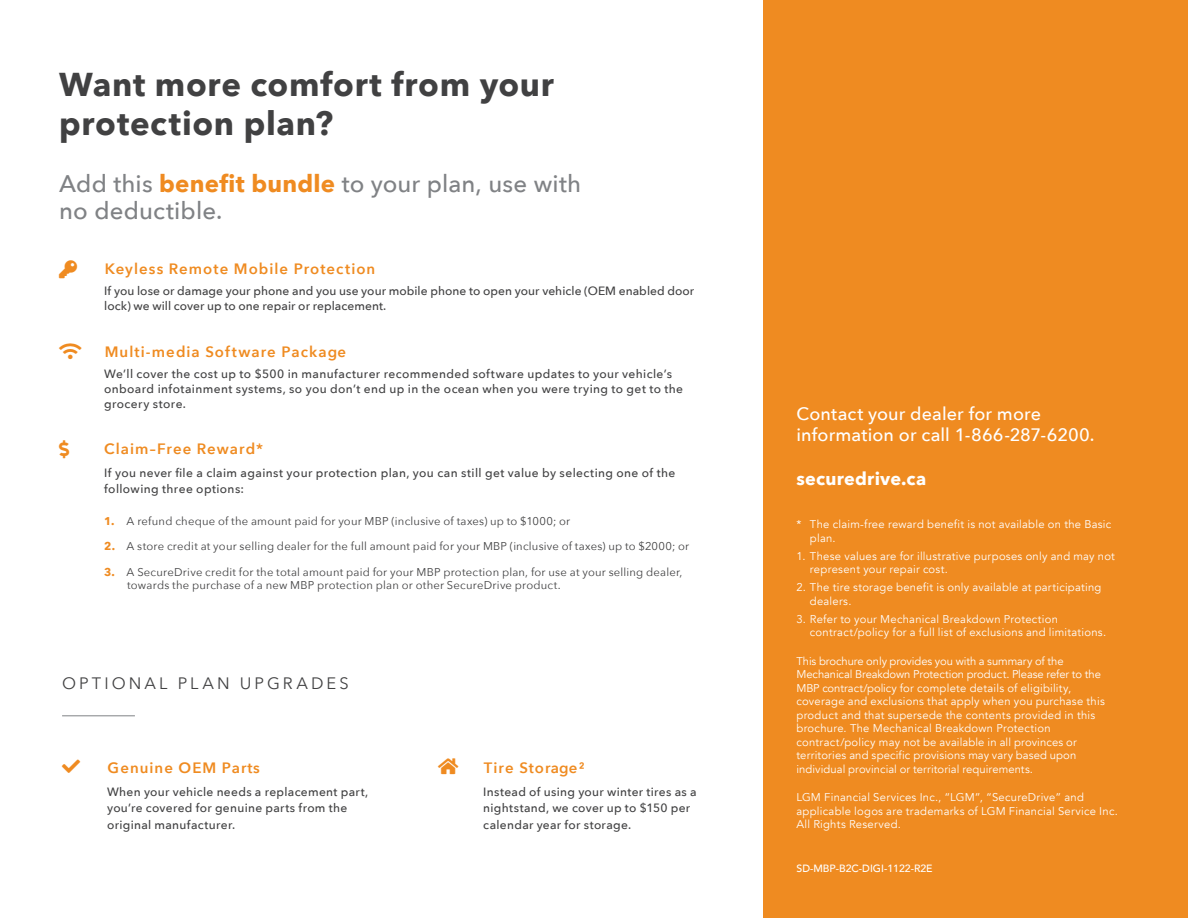
<style>
.page{position:relative;width:1188px;height:918px;background:#fff}
.page>*{position:absolute;margin:0;border:0;box-sizing:border-box;transform-origin:0 0}
.t1{font:700 33px/39px "Avenir Next";letter-spacing:.02em;color:#414142}
.t2{font:500 24px/27px "Avenir Next";letter-spacing:.005em;color:#808285}
.t3{font:500 18px/21px "Avenir Next";letter-spacing:.005em;color:#fff}
.t4{font:700 18px "Avenir Next";letter-spacing:.015em;color:#fff}
.t5{font:16.5px "Avenir Next";letter-spacing:.19em;color:#414142}
.t6{font:600 15px "Avenir Next";letter-spacing:.07em;color:#ef8b21}
.t7{font:500 12px/16.5px "Avenir Next";letter-spacing:.03em;color:#414142}
.t8{font:500 12px/15px "Avenir Next";letter-spacing:.005em;color:#414142}
.t9{font:11.25px/13.5px "Avenir";letter-spacing:.02em;color:#fff}
.t10{font:11.25px/13.5px "Avenir Next";letter-spacing:.02em;color:#414142}
.t11{font:500 10.5px "Avenir";color:#fff}
.s1{font-weight:700;color:#ef8b21}
</style>
<div class="page">
<div style="left:763px;top:0;width:425px;height:918px;background:#ef8b21"></div>
<hr style="left:62px;top:715px;width:73px;height:1px;background:#808285">
<h1 class="t1" style="left:59px;top:65px;width:496px">Want more comfort from your protection plan?</h1>
<h2 class="t2" style="left:59px;top:170px;width:524px">Add this <span class="s1">benefit bundle</span> to your plan, use with no deductible.</h2>
<h3 class="t6" style="left:105px;top:256px;width:272px">Keyless Remote Mobile Protection</h3>
<p class="t8" style="left:104px;top:283px;width:592px">If you lose or damage your phone and you use your mobile phone to open your vehicle (OEM enabled door lock) we will cover up to one repair or replacement.</p>
<h3 class="t6" style="left:105px;top:339px;width:243px">Multi-media Software Package</h3>
<p class="t7" style="left:104px;top:366px;width:580px;line-height:15px">We’ll cover the cost up to $500 in manufacturer recommended software updates to your vehicle’s onboard infotainment systems, so you don’t end up in the ocean when you were trying to get to the grocery store.</p>
<h3 class="t6" style="left:104px;top:436px;width:161px">Claim–Free Reward*</h3>
<p class="t7" style="left:104px;top:464px;width:573px">If you never file a claim against your protection plan, you can still get value by selecting one of the following three options:</p>
<p class="t10" style="left:104px;top:514px;width:468px"><span class="s1">1.</span> A refund cheque of the amount paid for your MBP (inclusive of taxes) up to $1000; or</p>
<p class="t10" style="left:104px;top:539px;width:587px"><span class="s1">2.</span> A store credit at your selling dealer for the full amount paid for your MBP (inclusive of taxes) up to $2000; or</p>
<p class="t10" style="left:127px;top:565px;width:557px;text-indent:-23px"><span class="s1">3.</span> A SecureDrive credit for the total amount paid for your MBP protection plan, for use at your selling dealer, towards the purchase of a new MBP protection plan or other SecureDrive product.</p>
<h3 class="t5" style="left:62px;top:670px;width:288px">OPTIONAL PLAN UPGRADES</h3>
<h3 class="t6" style="left:108px;top:755px;width:154px">Genuine OEM Parts</h3>
<p class="t7" style="left:107px;top:783px;width:263px">When your vehicle needs a replacement part, you’re covered for genuine parts from the original manufacturer.</p>
<h3 class="t6" style="left:484px;top:755px;width:103px">Tire Storage²</h3>
<p class="t7" style="left:483px;top:783px;width:215px">Instead of using your winter tires as a nightstand, we cover up to $150 per calendar year for storage.</p>
<h3 class="t3" style="left:796px;top:403px;width:299px">Contact your dealer for more information or call 1-866-287-6200.</h3>
<h3 class="t4" style="left:796px;top:463px;width:131px">securedrive.ca</h3>
<p class="t9" style="left:810px;top:518px;width:303px;text-indent:-14px">* The claim-free reward benefit is not available on the Basic plan.</p>
<p class="t9" style="left:810px;top:549px;width:306px;text-indent:-14px">1. These values are for illustrative purposes only and may not represent your repair cost.</p>
<p class="t9" style="left:810px;top:581px;width:293px;text-indent:-14px">2. The tire storage benefit is only available at participating dealers.</p>
<p class="t9" style="left:810px;top:612px;width:298px;text-indent:-14px">3. Refer to your Mechanical Breakdown Protection contract/policy for a full list of exclusions and limitations.</p>
<p class="t9" style="left:796px;top:654px;width:310px">This brochure only provides you with a summary of the Mechanical Breakdown Protection product. Please refer to the MBP contract/policy for complete details of eligibility, coverage and exclusions that apply when you purchase this product and that supersede the contents provided in this brochure. The Mechanical Breakdown Protection contract/policy may not be available in all provinces or territories and specific provisions may vary based upon individual provincial or territorial requirements.</p>
<p class="t9" style="left:796px;top:791px;width:323px">LGM Financial Services Inc., “LGM”, “SecureDrive” and applicable logos are trademarks of LGM Financial Service Inc.<br>All Rights Reserved.</p>
<p class="t11" style="left:796px;top:859px;width:138px">SD-MBP-B2C-DIGI-1122-R2E</p>
</div>
